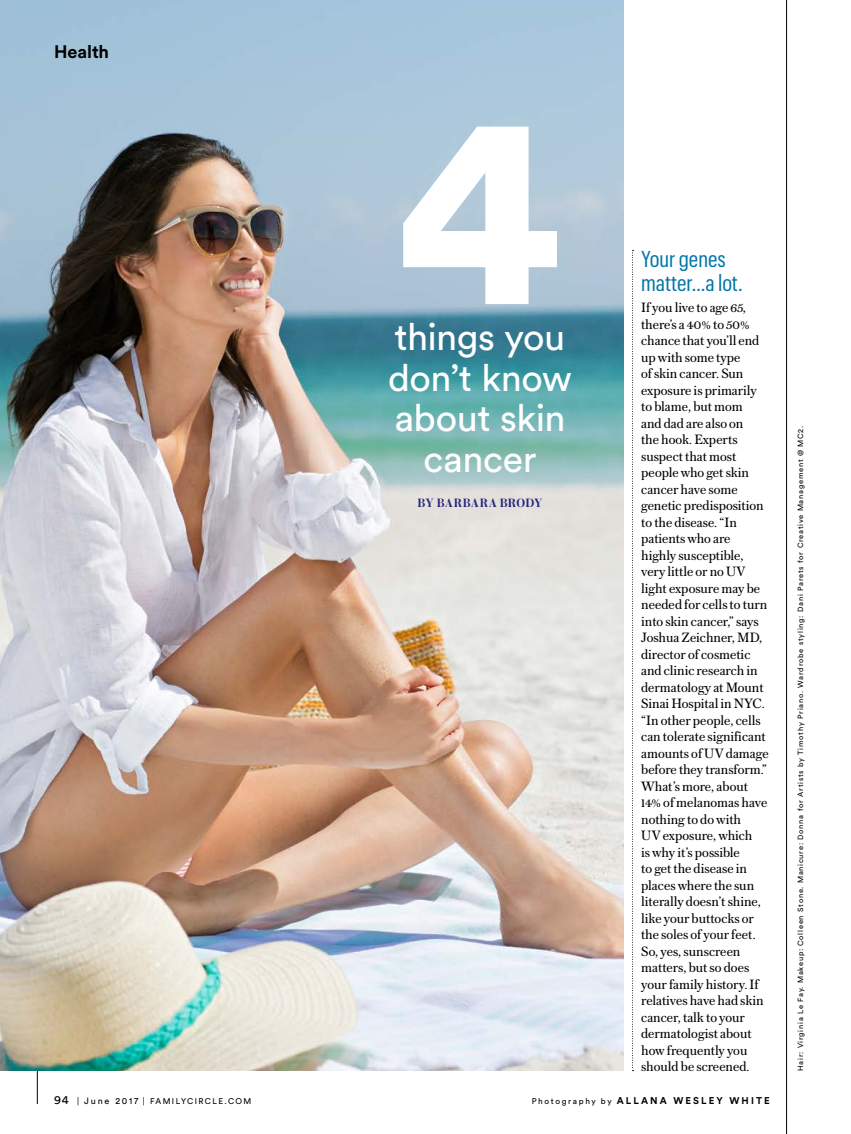
<style>
.page{position:relative;width:851px;height:1134px;background:#fff}
.page>*{position:absolute;margin:0;border:0;box-sizing:border-box;transform-origin:0 0}
.t1{font:900 273.45px "Circular Std";color:#fff}
.t2{font:37.5px/40.5px "Circular Std";letter-spacing:-.015em;color:#fff;text-align:center}
.t3{font:22.5px/24px "Graphik Cond";color:#0076a9}
.t4{font:700 18px "Circular Std";color:#000}
.t5{font:14.25px/16.5px "Austin Text";color:#000}
.t6{font:600 12.75px "Austin";letter-spacing:.03em;color:#26247b}
.t7{font:700 9.75px "Circular Std";letter-spacing:.215em;color:#000}
.t8{font:8.25px "Circular Std";letter-spacing:.17em;color:#000}
.t9{font:7.5px "Circular Std";letter-spacing:.1em;color:#000}
.s1{font-size:12px}
.s2{font-family:"Graphik Compact";font-size:9px}
.s3{font-size:9px}
.s4{font-weight:400;font-size:8.25px}
</style>
<div class="page">
<hr style="left:37px;top:45px;width:1px;height:1059px;background:#000">
<hr style="left:786px;top:0;width:1px;height:1134px;background:#000">
<img style="left:0;top:0;width:623px;height:1071px">
<svg style="left:632px;top:250px;width:1px;height:821px"></svg>
<p class="t4" style="left:54px;top:40px;width:56px">Health</p>
<h1 class="t1" style="left:395px;top:26px;width:168px">4</h1>
<h2 class="t2" style="left:388px;top:316px;width:185px">things you don’t know about skin cancer</h2>
<p class="t6" style="left:417px;top:493px;width:127px">BY BARBARA BRODY</p>
<h3 class="t3" style="left:641px;top:245px;width:103px">Your genes matter…a lot.</h3>
<p class="t5" style="left:641px;top:299px;width:129px">If you live to age 65, there’s a 40% to 50% chance that you’ll end up with some type<br>of skin cancer. Sun exposure is primarily to blame, but mom<br>and dad are also on<br>the hook. Experts suspect that most people who get skin cancer have some genetic predisposition to the disease. “In patients who are highly susceptible, very little or no UV light exposure may be needed for cells to turn into skin cancer,” says<br>Joshua Zeichner, MD, director of cosmetic and clinic research in dermatology at Mount<br>Sinai Hospital in NYC. “In other people, cells can tolerate significant amounts of UV damage before they transform.”<br>What’s more, about<br>14% of melanomas have nothing to do with<br>UV exposure, which<br>is why it’s possible<br>to get the disease in places where the sun literally doesn’t shine, like your buttocks or the soles of your feet.<br>So, yes, sunscreen matters, but so does your family history. If relatives have had skin cancer, talk to your dermatologist about how frequently you should be screened.</p>
<p class="t8" style="left:54px;top:1096px;width:199px"><span class="s1">94</span> <span class="s2">|</span> <span class="s3">June 2017</span> <span class="s2">|</span> FAMILYCIRCLE.COM</p>
<p class="t7" style="left:531px;top:1094px;width:240px"><span class="s4">Photography by</span> ALLANA WESLEY WHITE</p>
<p class="t9" style="left:795px;top:1071px;width:647px;rotate:-90deg">Hair: Virginia Le Fay. Makeup: Colleen Stone. Manicure: Donna for Artists by Timothy Priano. Wardrobe styling: Dani Parets for Creative Management @ MC2.</p>
</div>
